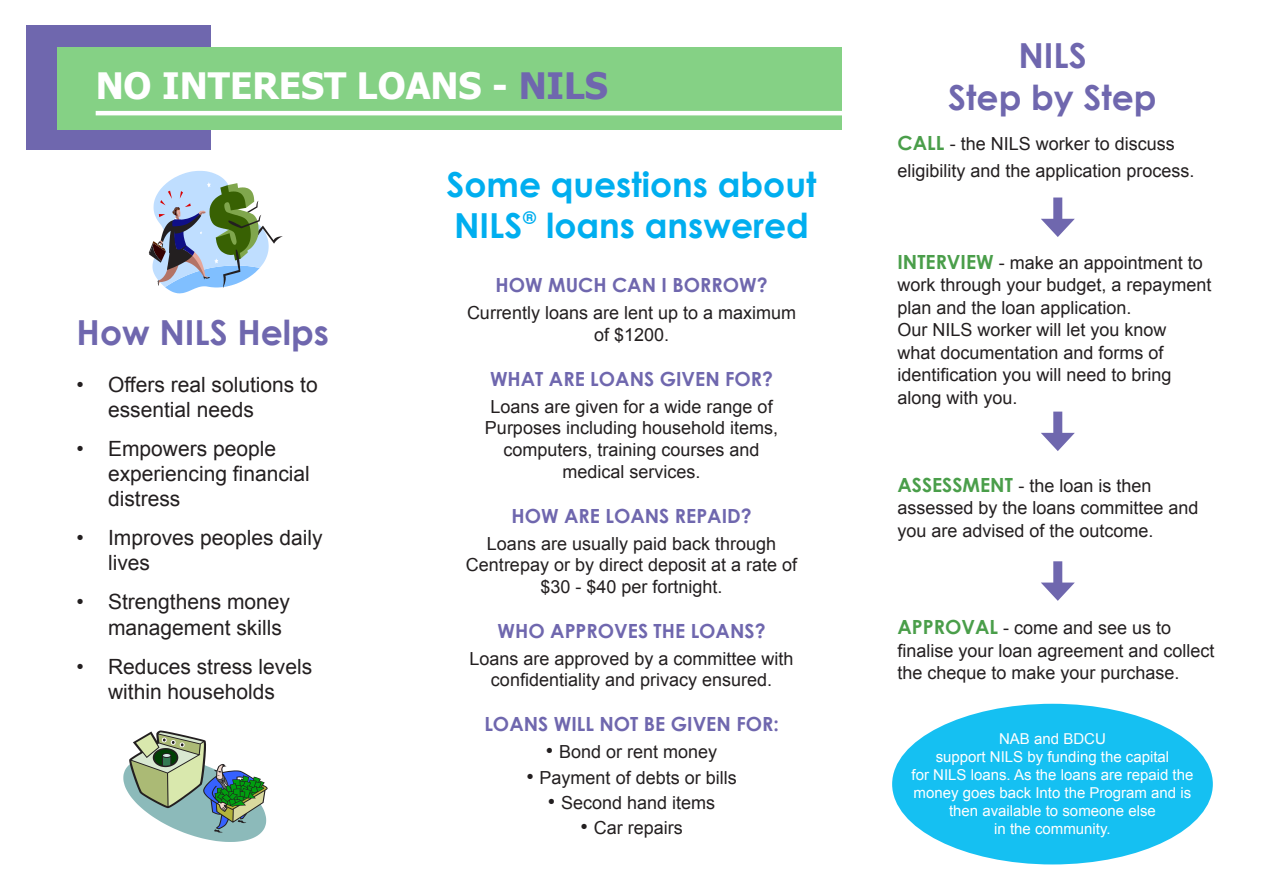
<style>
.page{position:relative;width:1263px;height:893px;background:#fff}
.page>*{position:absolute;margin:0;border:0;box-sizing:border-box;transform-origin:0 0}
.t1{font:700 36.3px "Tahoma";color:#fff}
.t2{font:700 34.5px "Century Gothic";color:#00aeef}
.t3{font:700 34.5px "Century Gothic";color:#6f67ae}
.t4{font:21px/25.2px "Arial";color:#231f20}
.t5{font:700 19.5px "Century Gothic";color:#6f67ae}
.t6{font:18px/22.5px "Arial";color:#231f20}
.t7{font:700 17.55px "Century Gothic";color:#00aeef}
.t8{font:15px/18px "Arial";color:#fff}
.s1{color:#6f67ae}
.s2{font-size:21px}
.s3{font-family:"Century Gothic";font-weight:700;font-size:19.5px;color:#4a9e4a}
</style>
<div class="page">
<div style="left:26px;top:26px;width:184px;height:124px;background:#6f67ae"></div>
<div style="left:58px;top:48px;width:784px;height:82px;background:#85d185"></div>
<hr style="left:96px;top:111px;width:759px;height:4px;background:#fff">
<svg style="left:149px;top:171px;width:134px;height:122px"></svg>
<svg style="left:123px;top:730px;width:145px;height:112px"></svg>
<div style="left:1053px;top:198px;width:9px;height:28px;background:#6f67ae"></div>
<svg style="left:1041px;top:219px;width:34px;height:18px"></svg>
<div style="left:1053px;top:412px;width:9px;height:28px;background:#6f67ae"></div>
<svg style="left:1041px;top:433px;width:34px;height:18px"></svg>
<div style="left:1053px;top:561px;width:9px;height:29px;background:#6f67ae"></div>
<svg style="left:1041px;top:583px;width:34px;height:18px"></svg>
<div style="left:892px;top:704px;width:321px;height:160px;background:#15c0f2;border-radius:50%"></div>
<p class="t1" style="left:96px;top:60px;width:514px">NO INTEREST LOANS - <span class="s1">NILS</span></p>
<p class="t3" style="left:77px;top:306px;width:254px">How NILS Helps</p>
<p class="t4" style="left:108px;top:372px;width:211px;text-indent:-32px">• Offers real solutions to essential needs</p>
<p class="t4" style="left:108px;top:436px;width:203px;text-indent:-32px">• Empowers people experiencing financial</p>
<p class="t4" style="left:108px;top:486px;width:74px">distress</p>
<p class="t4" style="left:108px;top:525px;width:216px;text-indent:-32px">• Improves peoples daily lives</p>
<p class="t4" style="left:108px;top:590px;width:184px;text-indent:-32px">• Strengthens money management skills</p>
<p class="t4" style="left:77px;top:654px;width:237px;text-align:center">• Reduces stress levels within households</p>
<p class="t2" style="left:446px;top:158px;width:371px">Some questions about</p>
<p class="t2" style="left:454px;top:199px;width:356px">NILS loans answered</p>
<p class="t7" style="left:523px;top:204px;width:14px">®</p>
<p class="t5" style="left:495px;top:270px;width:274px">HOW MUCH CAN I BORROW?</p>
<p class="t6" style="left:467px;top:302px;width:331px">Currently loans are lent up to a maximum</p>
<p class="t6" style="left:594px;top:323px;width:77px">of $1200.</p>
<p class="t5" style="left:490px;top:364px;width:285px">WHAT ARE LOANS GIVEN FOR?</p>
<p class="t6" style="left:490px;top:395px;width:284px">Loans are given for a wide range of</p>
<p class="t6" style="left:485px;top:417px;width:295px;line-height:21.6px;text-align:center">Purposes including household items, computers, training courses and</p>
<p class="t6" style="left:562px;top:460px;width:140px">medical services.</p>
<p class="t5" style="left:511px;top:501px;width:242px">HOW ARE LOANS REPAID?</p>
<p class="t6" style="left:487px;top:532px;width:291px">Loans are usually paid back through</p>
<p class="t6" style="left:466px;top:554px;width:333px;line-height:21.6px;text-align:center">Centrepay or by direct deposit at a rate of $30 - $40 per fortnight.</p>
<p class="t5" style="left:498px;top:616px;width:269px">WHO APPROVES THE LOANS?</p>
<p class="t6" style="left:469px;top:647px;width:326px">Loans are approved by a committee with</p>
<p class="t6" style="left:491px;top:669px;width:283px">confidentiality and privacy ensured.</p>
<p class="t5" style="left:484px;top:709px;width:296px">LOANS WILL NOT BE GIVEN FOR:</p>
<p class="t6" style="left:546px;top:741px;width:173px"><span class="s2">•</span> Bond or rent money</p>
<p class="t6" style="left:526px;top:766px;width:212px"><span class="s2">•</span> Payment of debts or bills</p>
<p class="t6" style="left:548px;top:791px;width:169px"><span class="s2">•</span> Second hand items</p>
<p class="t6" style="left:580px;top:816px;width:104px"><span class="s2">•</span> Car repairs</p>
<p class="t3" style="left:1018px;top:30px;width:70px">NILS</p>
<p class="t3" style="left:948px;top:71px;width:210px">Step by Step</p>
<p class="t6" style="left:897px;top:131px;width:299px;line-height:27px"><span class="s3">CALL</span> - the NILS worker to discuss eligibility and the application process.</p>
<p class="t6" style="left:897px;top:252px;width:307px"><span class="s3">INTERVIEW</span> - make an appointment to</p>
<p class="t6" style="left:897px;top:274px;width:316px">work through your budget, a repayment</p>
<p class="t6" style="left:897px;top:297px;width:236px">plan and the loan application.</p>
<p class="t6" style="left:897px;top:319px;width:276px">Our NILS worker will let you know what documentation and forms of identification you will need to bring along with you.</p>
<p class="t6" style="left:897px;top:474px;width:255px"><span class="s3">ASSESSMENT</span> - the loan is then</p>
<p class="t6" style="left:897px;top:497px;width:303px">assessed by the loans committee and you are advised of the outcome.</p>
<p class="t6" style="left:897px;top:617px;width:319px"><span class="s3">APPROVAL</span> - come and see us to finalise your loan agreement and collect the cheque to make your purchase.</p>
<p class="t8" style="left:999px;top:730px;width:108px">NAB and BDCU</p>
<p class="t8" style="left:936px;top:748px;width:235px">support NILS by funding the capital</p>
<p class="t8" style="left:911px;top:766px;width:283px">for NILS loans. As the loans are repaid the money goes back Into the Program and is</p>
<p class="t8" style="left:949px;top:802px;width:208px">then available to someone else</p>
<p class="t8" style="left:994px;top:820px;width:118px">in the community.</p>
</div>
